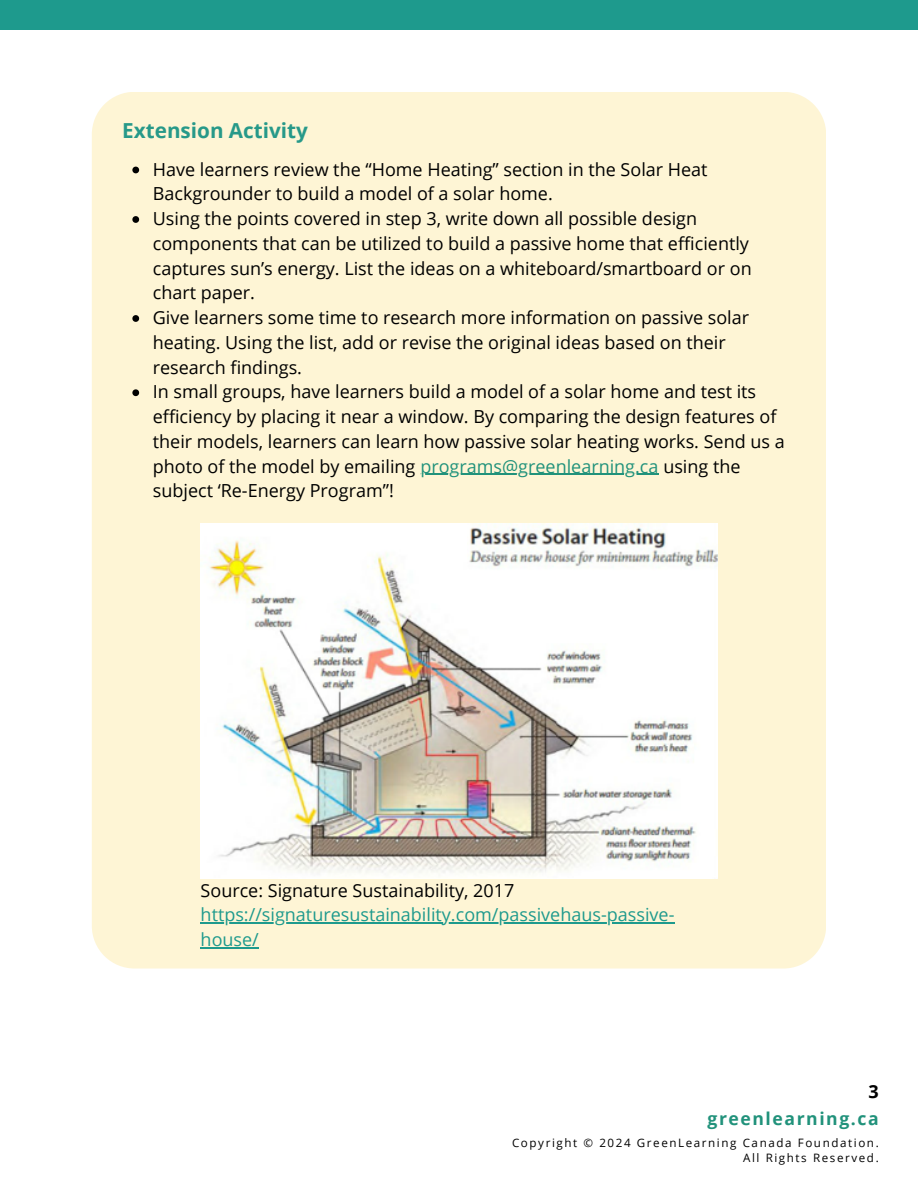
<style>
.page{position:relative;width:918px;height:1188px;background:#fff}
.page>*{position:absolute;margin:0;border:0;box-sizing:border-box;transform-origin:0 0}
.t1{font:700 20.7px "Open Sans";color:#279989}
.t2{font:18px/24.8px "Open Sans";color:#000}
.t3{font:18px/24.8px "Open Sans";color:#1e9a8d}
.t4{font:700 18px "Open Sans";color:#000}
.t5{font:700 17.55px "Open Sans";letter-spacing:.09em;color:#21927b}
.t6{font:11.55px "Open Sans";letter-spacing:.14em;color:#000}
.s1{color:#21927b}
</style>
<div class="page">
<div style="left:0;top:0;width:918px;height:29px;background:#1e9a8d"></div>
<div style="left:92px;top:92px;width:734px;height:877px;background:#fef5d5"></div>
<img style="left:201px;top:523px;width:516px;height:356px">
<svg style="left:132px;top:167px;width:7px;height:6px"></svg>
<svg style="left:132px;top:216px;width:7px;height:7px"></svg>
<svg style="left:132px;top:315px;width:7px;height:7px"></svg>
<svg style="left:132px;top:389px;width:7px;height:7px"></svg>
<hr style="left:420px;top:474px;width:239px;height:1px;background:#21927b">
<hr style="left:201px;top:922px;width:474px;height:2px;background:#1e9a8d">
<hr style="left:201px;top:947px;width:58px;height:1px;background:#1e9a8d">
<p class="t1" style="left:122px;top:116px;width:187px">Extension Activity</p>
<h3 class="t2" style="left:153px;top:156px;width:556px">Have learners review the “Home Heating” section in the Solar Heat<br>Backgrounder to build a model of a solar home.</h3>
<p class="t2" style="left:153px;top:206px;width:600px">Using the points covered in step 3, write down all possible design components that can be utilized to build a passive home that efficiently captures sun’s energy. List the ideas on a whiteboard/smartboard or on chart paper.</p>
<h2 class="t2" style="left:153px;top:305px;width:598px">Give learners some time to research more information on passive solar heating. Using the list, add or revise the original ideas based on their research findings.</h2>
<p class="t2" style="left:153px;top:379px;width:633px">In small groups, have learners build a model of a solar home and test its efficiency by placing it near a window. By comparing the design features of their models, learners can learn how passive solar heating works. Send us a photo of the model by emailing <span class="s1">programs@greenlearning.ca</span> using the</p>
<p class="t2" style="left:153px;top:478px;width:243px">subject ‘Re-Energy Program”!</p>
<p class="t2" style="left:201px;top:877px;width:315px">Source: Signature Sustainability, 2017</p>
<p class="t3" style="left:201px;top:902px;width:475px">https://signaturesustainability.com/passivehaus-passive&shy;house/</p>
<p class="t4" style="left:868px;top:1078px;width:12px">3</p>
<p class="t5" style="left:708px;top:1106px;width:173px">greenlearning.ca</p>
<p class="t6" style="left:512px;top:1134px;width:368px">Copyright © 2024 GreenLearning Canada Foundation.</p>
<p class="t6" style="left:743px;top:1150px;width:137px">All Rights Reserved.</p>
</div>
